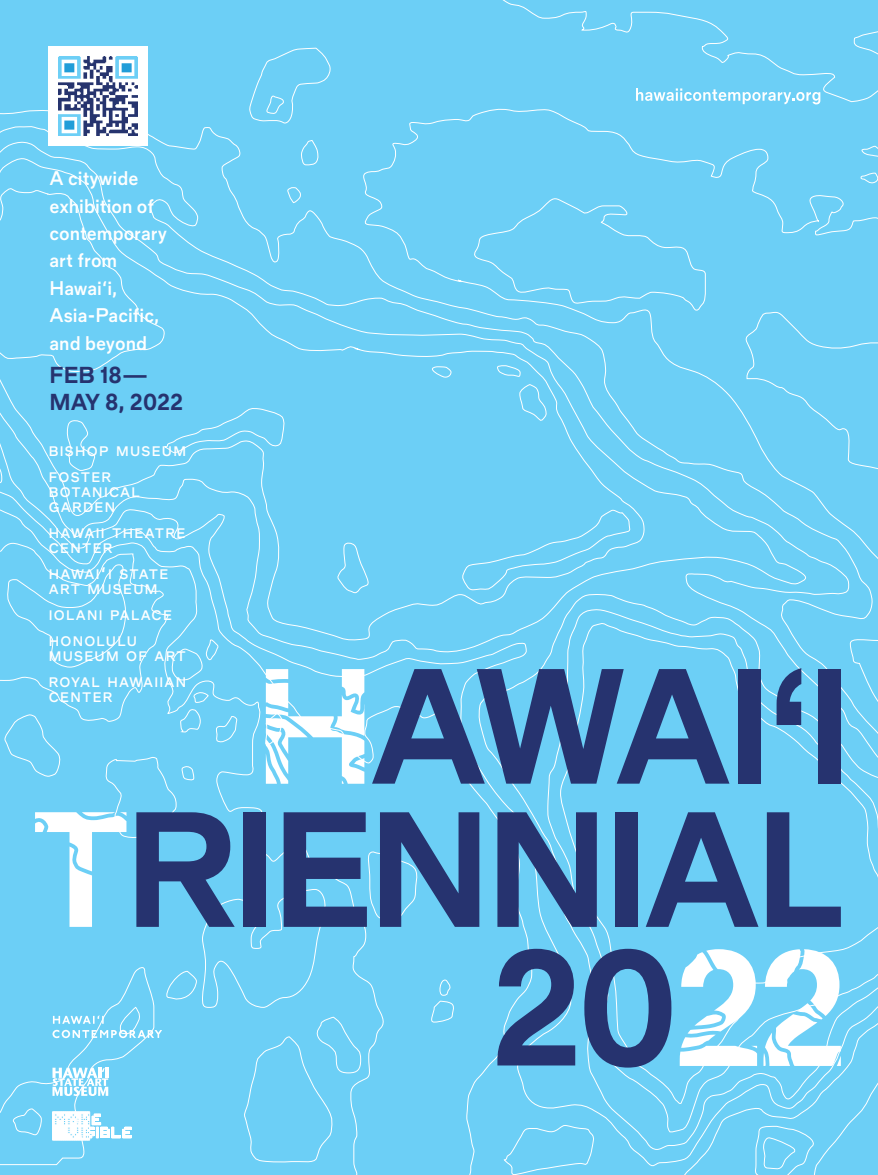
<style>
.page{position:relative;width:878px;height:1175px;background:#fff}
.page>*{position:absolute;margin:0;border:0;box-sizing:border-box;transform-origin:0 0}
.t1{font:21.3px/27.5px "HT Margin Boldv 1.0";color:#26336f}
.t2{font:18.3px/27.5px "HT Margin Mediumv 1.0";color:#fff}
.t3{font:12.75px/25.8px "HT Margin Mediumv 1.0";letter-spacing:.1em;color:#fff}
.s1{font-size:18.3px}
</style>
<div class="page">
<div style="left:0;top:0;width:878px;height:1174px;background:#6ccff6"></div>
<svg style="left:636px;top:88px;width:184px;height:16px;background:#94dcf8"></svg>
<svg style="left:53px;top:1015px;width:51px;height:8px"></svg>
<svg style="left:52px;top:1029px;width:110px;height:9px"></svg>
<svg style="left:52px;top:1111px;width:80px;height:29px"></svg>
<svg style="left:52px;top:1067px;width:56px;height:29px"></svg>
<img style="left:49px;top:47px;width:98px;height:98px">
<svg style="left:136px;top:812px;width:99px;height:114px;background:#4170a4"></svg>
<div style="left:243px;top:812px;width:22px;height:114px;background:#26336f"></div>
<svg style="left:283px;top:812px;width:84px;height:114px;background:#406ca0"></svg>
<svg style="left:380px;top:812px;width:99px;height:114px;background:#416ea2"></svg>
<svg style="left:497px;top:812px;width:99px;height:114px;background:#446fa2"></svg>
<div style="left:615px;top:812px;width:22px;height:114px;background:#26336f"></div>
<svg style="left:645px;top:812px;width:113px;height:114px;background:#4c88b8"></svg>
<svg style="left:766px;top:812px;width:74px;height:114px;background:#4e8ebd"></svg>
<svg style="left:35px;top:812px;width:91px;height:114px"></svg>
<svg style="left:372px;top:669px;width:357px;height:114px;background:#4980b1"></svg>
<div style="left:737px;top:669px;width:23px;height:114px;background:#26336f"></div>
<svg style="left:776px;top:668px;width:25px;height:57px"></svg>
<div style="left:818px;top:669px;width:22px;height:114px;background:#26336f"></div>
<svg style="left:266px;top:669px;width:98px;height:114px"></svg>
<svg style="left:497px;top:948px;width:78px;height:117px;background:#4778aa"></svg>
<svg style="left:584px;top:948px;width:87px;height:119px;background:#4678aa"></svg>
<svg style="left:679px;top:949px;width:78px;height:117px"></svg>
<svg style="left:763px;top:949px;width:77px;height:117px"></svg>
<h2 class="t2" style="left:49px;top:164px;width:119px">A citywide exhibition of contemporary art from<br>Hawai‘i,<br>Asia-Pacific, and beyond</h2>
<h1 class="t1" style="left:49px;top:361px;width:135px">FEB 18—<br>MAY 8, 2022</h1>
<p class="t3" style="left:49px;top:438px;width:139px">BISHOP MUSEUM<br>FOSTER</p>
<p class="t3" style="left:49px;top:484px;width:93px;line-height:15.1px">BOTANICAL<br>GARDEN</p>
<p class="t3" style="left:49px;top:525px;width:138px;line-height:15.1px">HAWAII THEATRE<br>CENTER</p>
<p class="t3" style="left:49px;top:566px;width:121px;line-height:15.1px">HAWAI<span class="s1">‘</span>I STATE<br>ART MUSEUM</p>
<p class="t3" style="left:49px;top:602px;width:125px">IOLANI PALACE<br>HONOLULU</p>
<p class="t3" style="left:49px;top:643px;width:139px">MUSEUM OF ART<br>ROYAL HAWAIIAN</p>
<p class="t3" style="left:49px;top:684px;width:65px">CENTER</p>
</div>
